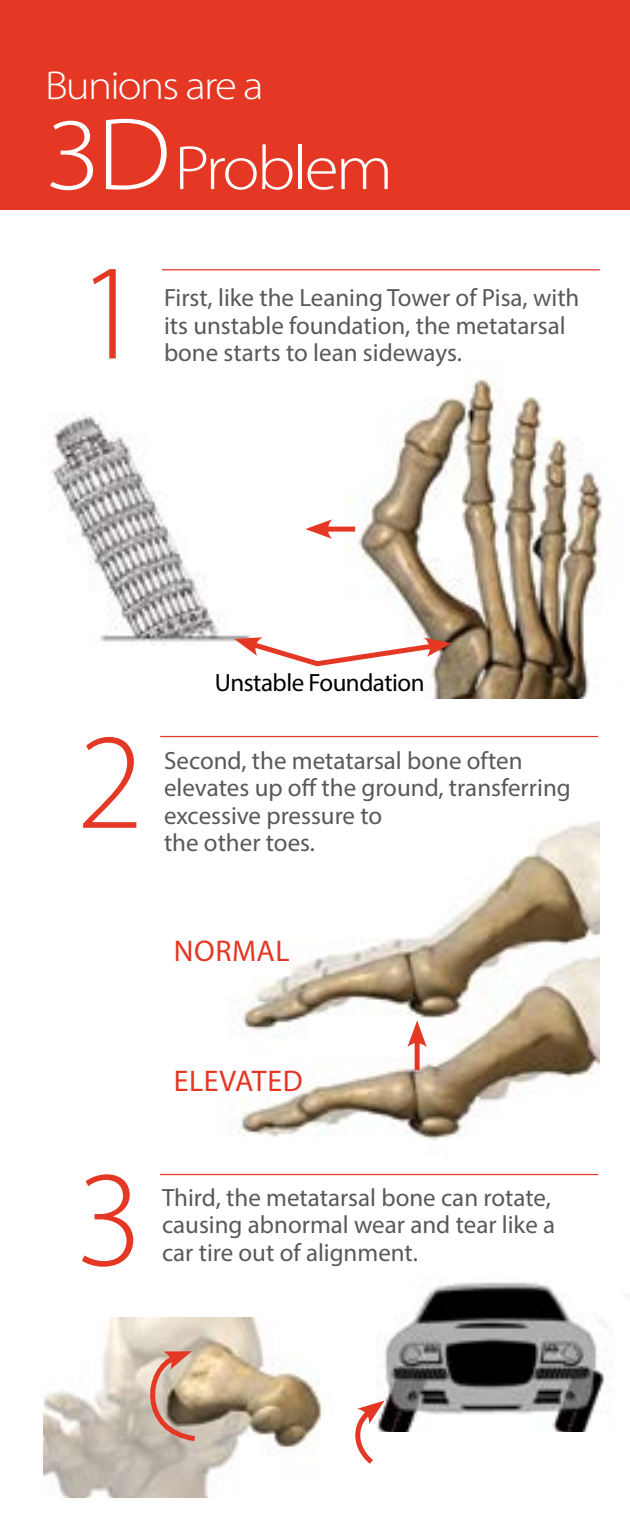
<style>
.page{position:relative;width:630px;height:1530px;background:#fff}
.page>*{position:absolute;margin:0;border:0;box-sizing:border-box;transform-origin:0 0}
.t1{font:300 137.5px "Myriad Pro";color:#e43825}
.t2{font:300 63px "Myriad Pro";letter-spacing:-.04em;color:#fff;scale:1.11 1}
.t3{font:300 40.5px "Myriad Pro";letter-spacing:-.04em;color:#fff;scale:1.11 1}
.t4{font:30px "Myriad Pro";letter-spacing:.02em;color:#e43825}
.t5{font:25px/27.5px "Myriad Pro";color:#58595b}
.t6{font:25px "Myriad Pro";letter-spacing:-.02em;color:#000}
.s1{font-size:103.5px}
</style>
<div class="page">
<img style="left:209px;top:821px;width:391px;height:355px">
<img style="left:43px;top:1318px;width:280px;height:180px">
<img style="left:50px;top:413px;width:201px;height:233px">
<img style="left:380px;top:1282px;width:250px;height:149px">
<img style="left:345px;top:378px;width:258px;height:321px">
<svg style="left:355px;top:1401px;width:30px;height:63px"></svg>
<div style="left:323px;top:527px;width:32px;height:5px;background:#e43825"></div>
<svg style="left:305px;top:519px;width:27px;height:20px"></svg>
<div style="left:415px;top:1038px;width:5px;height:32px;background:#e43825"></div>
<svg style="left:407px;top:1020px;width:20px;height:27px"></svg>
<svg style="left:234px;top:637px;width:218px;height:32px"></svg>
<hr style="left:162px;top:269px;width:438px;height:1px;background:#e43825">
<hr style="left:160px;top:736px;width:438px;height:1px;background:#e43825">
<hr style="left:160px;top:1174px;width:438px;height:1px;background:#e43825">
<div style="left:0;top:0;width:630px;height:209px;background:#e43825"></div>
<svg style="left:141px;top:1351px;width:59px;height:93px;background:#c19f8c"></svg>
<h3 class="t3" style="left:45px;top:61px;width:198px">Bunions are a</h3>
<h2 class="t2" style="left:45px;top:130px;width:315px"><span class="s1">3D</span>Problem</h2>
<h1 class="t1" style="left:77px;top:230px;width:69px">1</h1>
<p class="t5" style="left:164px;top:284px;width:417px">First, like the Leaning Tower of Pisa, with its unstable foundation, the metatarsal</p>
<p class="t5" style="left:164px;top:339px;width:299px">bone starts to lean sideways.</p>
<h1 class="t1" style="left:77px;top:699px;width:69px">2</h1>
<p class="t6" style="left:215px;top:668px;width:211px">Unstable Foundation</p>
<p class="t5" style="left:164px;top:746px;width:408px">Second, the metatarsal bone often elevates up off the ground, transferring excessive pressure to<br>the other toes.</p>
<p class="t4" style="left:174px;top:932px;width:117px">NORMAL</p>
<p class="t4" style="left:174px;top:1062px;width:130px">ELEVATED</p>
<h1 class="t1" style="left:76px;top:1137px;width:69px">3</h1>
<p class="t5" style="left:162px;top:1183px;width:395px">Third, the metatarsal bone can rotate, causing abnormal wear and tear like a</p>
<p class="t5" style="left:162px;top:1238px;width:258px">car tire out of alignment.</p>
</div>
